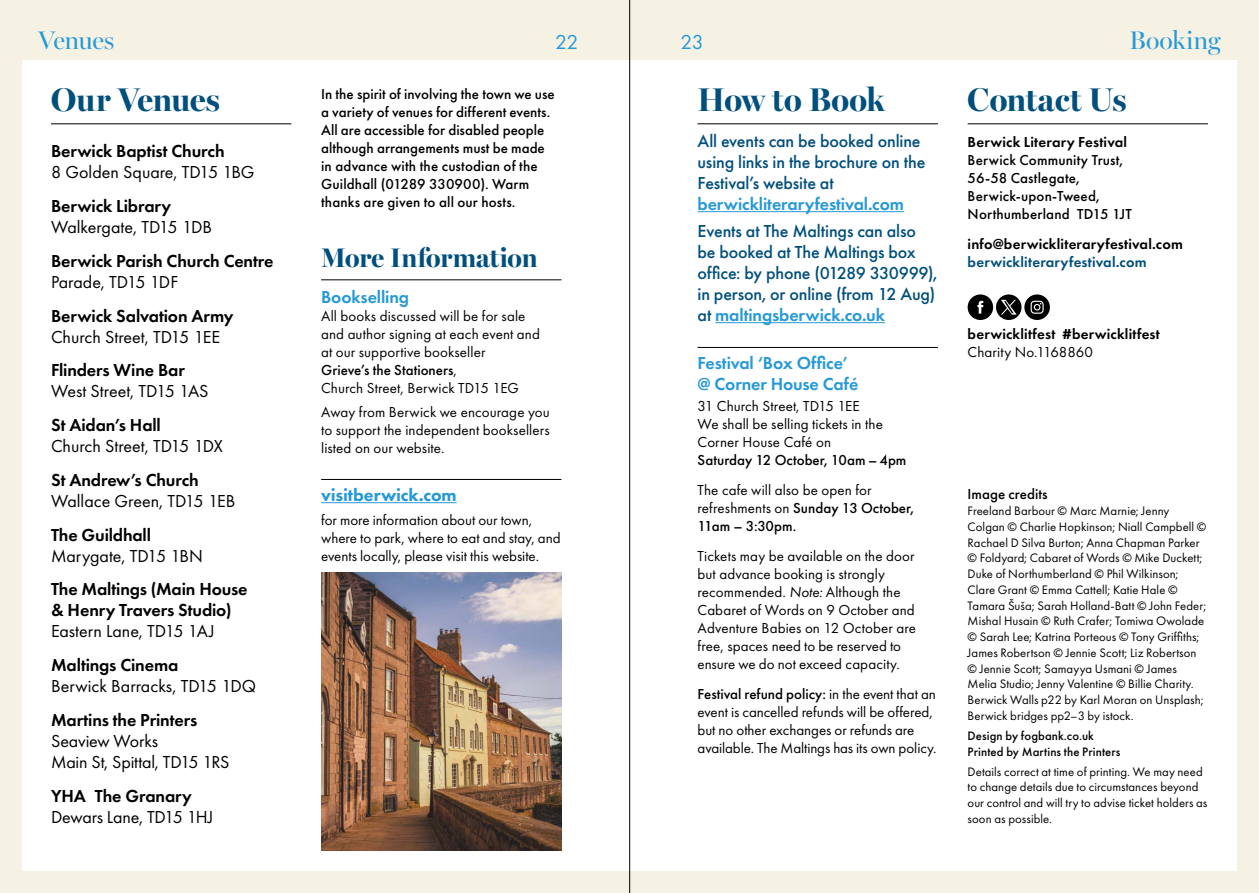
<style>
.page{position:relative;width:1259px;height:893px;background:#fff}
.page>*{position:absolute;margin:0;border:0;box-sizing:border-box;transform-origin:0 0}
.t1{font:700 33px "Miller Banner";color:#004f7c}
.t2{font:700 27px "Miller Banner";color:#004f7c}
.t3{font:25.5px "Miller Banner";letter-spacing:-.02em;color:#2699d6}
.t4{font:21px "Futura PT";color:#2699d6}
.t5{font:18px/21px "Futura PT";letter-spacing:-.005em;color:#000}
.t6{font:600 18px/21px "Futura PT";letter-spacing:-.01em;color:#000}
.t7{font:500 18px/21px "Futura PT";letter-spacing:-.01em;color:#004f7c}
.t8{font:600 18px/21px "Futura PT";letter-spacing:-.005em;color:#2699d6}
.t9{font:800 18px "Futura PT";letter-spacing:-.005em;color:#2699d6}
.t10{font:15px/18px "Futura PT";letter-spacing:.005em;color:#000}
.t11{font:500 15px/18px "Futura PT";letter-spacing:.005em;color:#000}
.t12{font:600 15px "Futura PT";letter-spacing:.01em;color:#000}
.t13{font:600 15px "Futura PT";letter-spacing:.01em;color:#004f7c}
.t14{font:12.75px/15.8px "Futura PT";letter-spacing:.005em;color:#000}
.t15{font:500 12.75px/15.8px "Futura PT";letter-spacing:.005em;color:#000}
.s1{font-weight:500}
.s2{font-weight:600;color:#2699d6}
.s3{font-style:italic}
</style>
<div class="page">
<div style="left:0;top:872px;width:1259px;height:21px;background:#f5f2e4"></div>
<div style="left:0;top:0;width:21px;height:893px;background:#f5f2e4"></div>
<div style="left:1237px;top:0;width:22px;height:893px;background:#f5f2e4"></div>
<div style="left:0;top:0;width:1259px;height:60px;background:#f5f2e4"></div>
<hr style="left:967px;top:124px;width:241px;height:1px;background:#000">
<svg style="left:967px;top:294px;width:83px;height:26px"></svg>
<hr style="left:629px;top:0;width:1px;height:893px;background:#000">
<hr style="left:51px;top:124px;width:240px;height:1px;background:#000">
<hr style="left:697px;top:124px;width:241px;height:1px;background:#000">
<hr style="left:697px;top:211px;width:207px;height:1px;background:#2699d6">
<hr style="left:715px;top:322px;width:170px;height:1px;background:#2699d6">
<hr style="left:697px;top:347px;width:241px;height:1px;background:#000">
<hr style="left:321px;top:280px;width:240px;height:1px;background:#000">
<hr style="left:321px;top:479px;width:240px;height:1px;background:#000">
<hr style="left:321px;top:502px;width:136px;height:1px;background:#2699d6">
<img style="left:321px;top:573px;width:240px;height:277px">
<h3 class="t3" style="left:38px;top:25px;width:78px">Venues</h3>
<h3 class="t4" style="left:555px;top:30px;width:25px">22</h3>
<h1 class="t1" style="left:51px;top:80px;width:170px">Our Venues</h1>
<p class="t6" style="left:51px;top:141px;width:175px">Berwick Baptist Church</p>
<p class="t5" style="left:51px;top:162px;width:205px">8 Golden Square, TD15 1BG</p>
<p class="t6" style="left:51px;top:195px;width:122px">Berwick Library</p>
<p class="t5" style="left:51px;top:217px;width:162px">Walkergate, TD15 1DB</p>
<p class="t6" style="left:51px;top:250px;width:224px">Berwick Parish Church Centre</p>
<p class="t5" style="left:51px;top:271px;width:129px">Parade, TD15 1DF</p>
<p class="t6" style="left:51px;top:305px;width:184px">Berwick Salvation Army</p>
<p class="t5" style="left:51px;top:326px;width:171px">Church Street, TD15 1EE</p>
<p class="t6" style="left:51px;top:360px;width:135px">Flinders Wine Bar</p>
<p class="t5" style="left:51px;top:381px;width:159px">West Street, TD15 1AS</p>
<p class="t6" style="left:51px;top:414px;width:111px">St Aidan’s Hall</p>
<p class="t5" style="left:51px;top:436px;width:173px">Church Street, TD15 1DX</p>
<p class="t6" style="left:51px;top:469px;width:149px">St Andrew’s Church</p>
<p class="t5" style="left:51px;top:490px;width:186px">Wallace Green, TD15 1EB</p>
<p class="t6" style="left:51px;top:524px;width:101px">The Guildhall</p>
<p class="t5" style="left:51px;top:545px;width:153px">Marygate, TD15 1BN</p>
<p class="t6" style="left:51px;top:579px;width:198px">The Maltings (Main House &amp; Henry Travers Studio)</p>
<p class="t5" style="left:51px;top:621px;width:165px">Eastern Lane, TD15 1AJ</p>
<p class="t6" style="left:51px;top:654px;width:129px">Maltings Cinema</p>
<p class="t5" style="left:51px;top:676px;width:206px">Berwick Barracks, TD15 1DQ</p>
<p class="t6" style="left:51px;top:709px;width:148px">Martins the Printers</p>
<p class="t5" style="left:51px;top:730px;width:180px">Seaview Works<br>Main St, Spittal, TD15 1RS</p>
<p class="t6" style="left:51px;top:785px;width:142px">YHA The Granary</p>
<p class="t5" style="left:51px;top:806px;width:164px">Dewars Lane, TD15 1HJ</p>
<p class="t11" style="left:321px;top:85px;width:235px">In the spirit of involving the town we use a variety of venues for different events.<br>All are accessible for disabled people although arrangements must be made in advance with the custodian of the Guildhall (01289 330900). Warm thanks are given to all our hosts.</p>
<h2 class="t2" style="left:321px;top:241px;width:218px">More Information</h2>
<p class="t8" style="left:321px;top:286px;width:89px">Bookselling</p>
<p class="t10" style="left:321px;top:307px;width:220px">All books discussed will be for sale and author signing at each event and at our supportive bookseller<br><span class="s1">Grieve’s the Stationers</span>,<br>Church Street, Berwick TD15 1EG</p>
<p class="t10" style="left:321px;top:403px;width:230px;text-align:justify">Away from Berwick we encourage you to support the independent booksellers listed on our website.</p>
<p class="t9" style="left:321px;top:484px;width:137px">visitberwick.com</p>
<p class="t10" style="left:321px;top:511px;width:241px">for more information about our town, where to park, where to eat and stay, and events locally, please visit this website.</p>
<h3 class="t4" style="left:680px;top:30px;width:25px">23</h3>
<h3 class="t3" style="left:1129px;top:25px;width:93px">Booking</h3>
<h1 class="t1" style="left:697px;top:80px;width:189px">How to Book</h1>
<p class="t7" style="left:697px;top:130px;width:229px">All events can be booked online using links in the brochure on the<br>Festival’s website at</p>
<p class="t8" style="left:697px;top:193px;width:208px">berwickliteraryfestival.com</p>
<p class="t7" style="left:697px;top:220px;width:241px">Events at The Maltings can also be booked at The Maltings box office: by phone (01289 330999), in person, or online (from 12 Aug) at <span class="s2">maltingsberwick.co.uk</span></p>
<p class="t8" style="left:697px;top:352px;width:162px">Festival ‘Box Office’ @ Corner House Café</p>
<p class="t10" style="left:697px;top:397px;width:187px">31 Church Street, TD15 1EE<br>We shall be selling tickets in the<br>Corner House Café on</p>
<p class="t11" style="left:697px;top:451px;width:210px">Saturday 12 October, 10am – 4pm</p>
<p class="t10" style="left:697px;top:481px;width:218px">The cafe will also be open for refreshments on <span class="s1">Sunday 13 October,<br>11am – 3:30pm.</span></p>
<p class="t10" style="left:697px;top:547px;width:220px">Tickets may be available on the door but advance booking is strongly recommended. <span class="s3">Note:</span> Although the Cabaret of Words on 9 October and Adventure Babies on 12 October are free, spaces need to be reserved to ensure we do not exceed capacity.</p>
<p class="t10" style="left:697px;top:685px;width:240px"><span class="s1">Festival refund policy:</span> in the event that an event is cancelled refunds will be offered, but no other exchanges or refunds are available. The Maltings has its own policy.</p>
<h1 class="t1" style="left:967px;top:80px;width:160px">Contact Us</h1>
<p class="t12" style="left:967px;top:132px;width:161px">Berwick Literary Festival</p>
<p class="t11" style="left:967px;top:151px;width:166px">Berwick Community Trust,<br>56-58 Castlegate,<br>Berwick-upon-Tweed,<br>Northumberland TD15 1JT</p>
<p class="t12" style="left:967px;top:234px;width:217px">info@berwickliteraryfestival.com</p>
<p class="t13" style="left:967px;top:252px;width:180px">berwickliteraryfestival.com</p>
<p class="t12" style="left:967px;top:324px;width:194px">berwicklitfest #berwicklitfest</p>
<p class="t10" style="left:967px;top:343px;width:127px">Charity No.1168860</p>
<p class="t11" style="left:967px;top:485px;width:81px">Image credits</p>
<p class="t14" style="left:967px;top:503px;width:240px">Freeland Barbour © Marc Marnie; Jenny Colgan © Charlie Hopkinson; Niall Campbell © Rachael D Silva Burton; Anna Chapman Parker © Foldyard; Cabaret of Words © Mike Duckett; Duke of Northumberland © Phil Wilkinson; Clare Grant © Emma Cattell; Katie Hale © Tamara Šuša; Sarah Holland-Batt © John Feder; Mishal Husain © Ruth Crafer; Tomiwa Owolade © Sarah Lee; Katrina Porteous © Tony Griffiths; James Robertson © Jennie Scott; Liz Robertson © Jennie Scott; Samayya Usmani © James Melia Studio; Jenny Valentine © Billie Charity.<br>Berwick Walls p22 by Karl Moran on Unsplash; Berwick bridges pp2–3 by istock.</p>
<p class="t15" style="left:967px;top:728px;width:154px">Design by fogbank.co.uk<br>Printed by Martins the Printers</p>
<p class="t14" style="left:967px;top:763px;width:241px">Details correct at time of printing. We may need to change details due to circumstances beyond our control and will try to advise ticket holders as soon as possible.</p>
</div>
